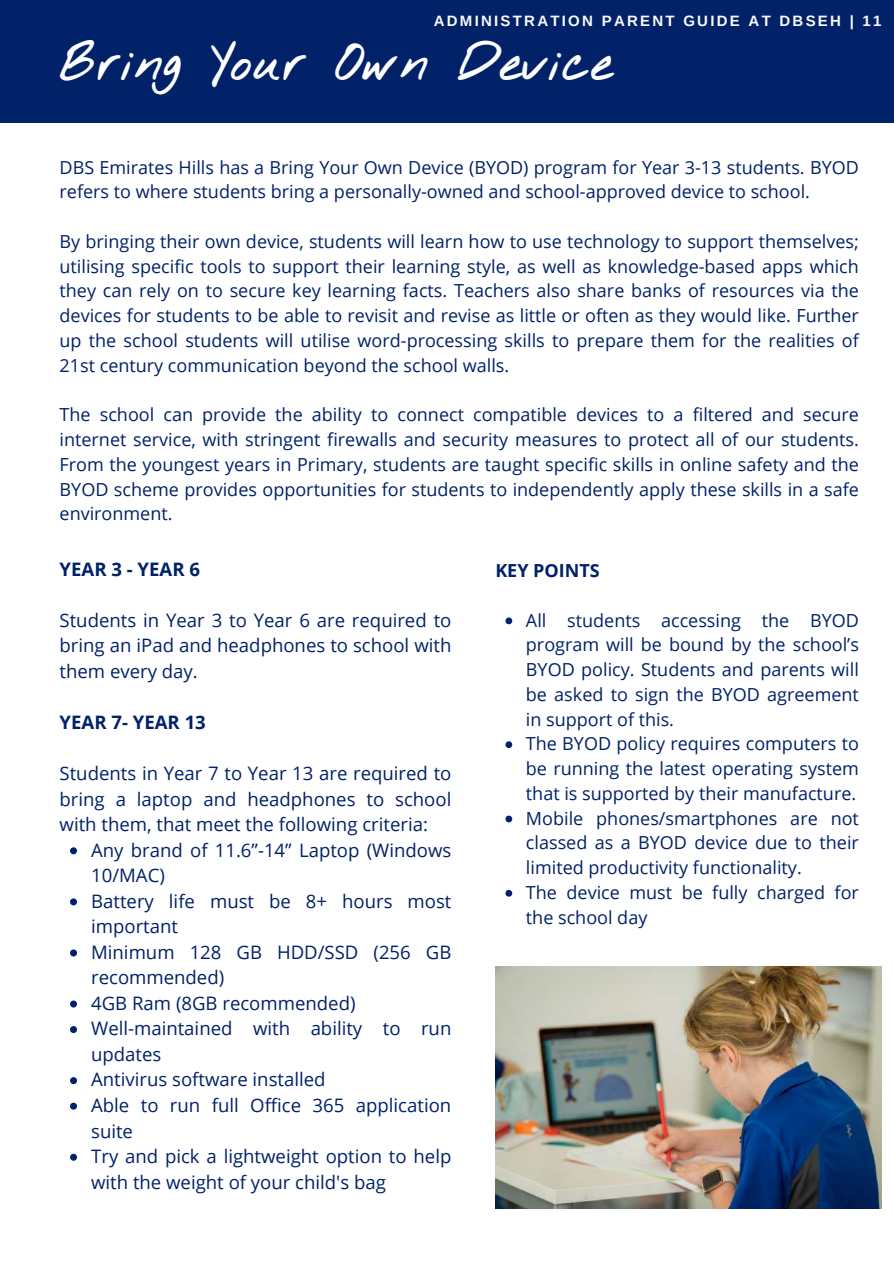
<style>
.page{position:relative;width:894px;height:1264px;background:#fff}
.page>*{position:absolute;margin:0;border:0;box-sizing:border-box;transform-origin:0 0}
.t1{font:700 42px "Nothing You Could Do";color:#fff}
.t2{font:18.6px/25.5px "Open Sans";color:#012168;text-align:justify}
.t3{font:700 18.6px "Open Sans";color:#012168}
.t4{font:18px/24.8px "Open Sans";color:#012168}
.t5{font:700 18px "Open Sans";color:#012168}
.t6{font:700 15px "Arimo";letter-spacing:.15em;color:#fafafa}
</style>
<div class="page">
<div style="left:0;top:0;width:893px;height:123px;background:#012168"></div>
<svg style="left:70px;top:847px;width:7px;height:7px"></svg>
<svg style="left:70px;top:898px;width:7px;height:7px"></svg>
<svg style="left:70px;top:949px;width:7px;height:7px"></svg>
<svg style="left:70px;top:1000px;width:7px;height:7px"></svg>
<svg style="left:70px;top:1026px;width:7px;height:7px"></svg>
<svg style="left:70px;top:1077px;width:7px;height:7px"></svg>
<svg style="left:70px;top:1102px;width:7px;height:7px"></svg>
<svg style="left:70px;top:1153px;width:7px;height:7px"></svg>
<svg style="left:505px;top:617px;width:7px;height:7px"></svg>
<svg style="left:505px;top:741px;width:7px;height:7px"></svg>
<svg style="left:505px;top:815px;width:7px;height:7px"></svg>
<svg style="left:505px;top:889px;width:7px;height:7px"></svg>
<img style="left:495px;top:966px;width:386px;height:242px">
<p class="t6" style="left:433px;top:12px;width:449px">ADMINISTRATION PARENT GUIDE AT DBSEH | 11</p>
<h1 class="t1" style="left:60px;top:27px;width:554px">Bring Your Own Device</h1>
<p class="t4" style="left:60px;top:154px;width:800px">DBS Emirates Hills has a Bring Your Own Device (BYOD) program for Year 3-13 students. BYOD refers to where students bring a personally-owned and school-approved device to school.</p>
<p class="t4" style="left:60px;top:228px;width:800px;text-align:justify">By bringing their own device, students will learn how to use technology to support themselves; utilising specific tools to support their learning style, as well as knowledge-based apps which they can rely on to secure key learning facts. Teachers also share banks of resources via the devices for students to be able to revisit and revise as little or often as they would like. Further up the school students will utilise word-processing skills to prepare them for the realities of 21st century communication beyond the school walls.</p>
<p class="t4" style="left:60px;top:402px;width:800px;text-align:justify">The school can provide the ability to connect compatible devices to a filtered and secure internet service, with stringent firewalls and security measures to protect all of our students.<br>From the youngest years in Primary, students are taught specific skills in online safety and the BYOD scheme provides opportunities for students to independently apply these skills in a safe environment.</p>
<p class="t3" style="left:60px;top:556px;width:142px">YEAR 3 - YEAR 6</p>
<p class="t2" style="left:60px;top:607px;width:393px">Students in Year 3 to Year 6 are required to bring an iPad and headphones to school with them every day.</p>
<p class="t3" style="left:60px;top:709px;width:148px">YEAR 7- YEAR 13</p>
<p class="t2" style="left:60px;top:760px;width:393px">Students in Year 7 to Year 13 are required to bring a laptop and headphones to school with them, that meet the following criteria:</p>
<p class="t2" style="left:91px;top:836px;width:361px;text-align:left">Any brand of 11.6”-14” Laptop (Windows<br>10/MAC)<br>Battery life must be 8+ hours most important<br>Minimum 128 GB HDD/SSD (256 GB recommended)<br>4GB Ram (8GB recommended)<br>Well-maintained with ability to run updates<br>Antivirus software installed<br>Able to run full Office 365 application suite<br>Try and pick a lightweight option to help with the weight of your child's bag</p>
<p class="t5" style="left:495px;top:557px;width:106px">KEY POINTS</p>
<p class="t4" style="left:526px;top:607px;width:334px">All students accessing the BYOD program will be bound by the school’s BYOD policy. Students and parents will be asked to sign the BYOD agreement in support of this.<br>The BYOD policy requires computers to be running the latest operating system that is supported by their manufacture.<br>Mobile phones/smartphones are not classed as a BYOD device due to their limited productivity functionality.<br>The device must be fully charged for the school day</p>
</div>
